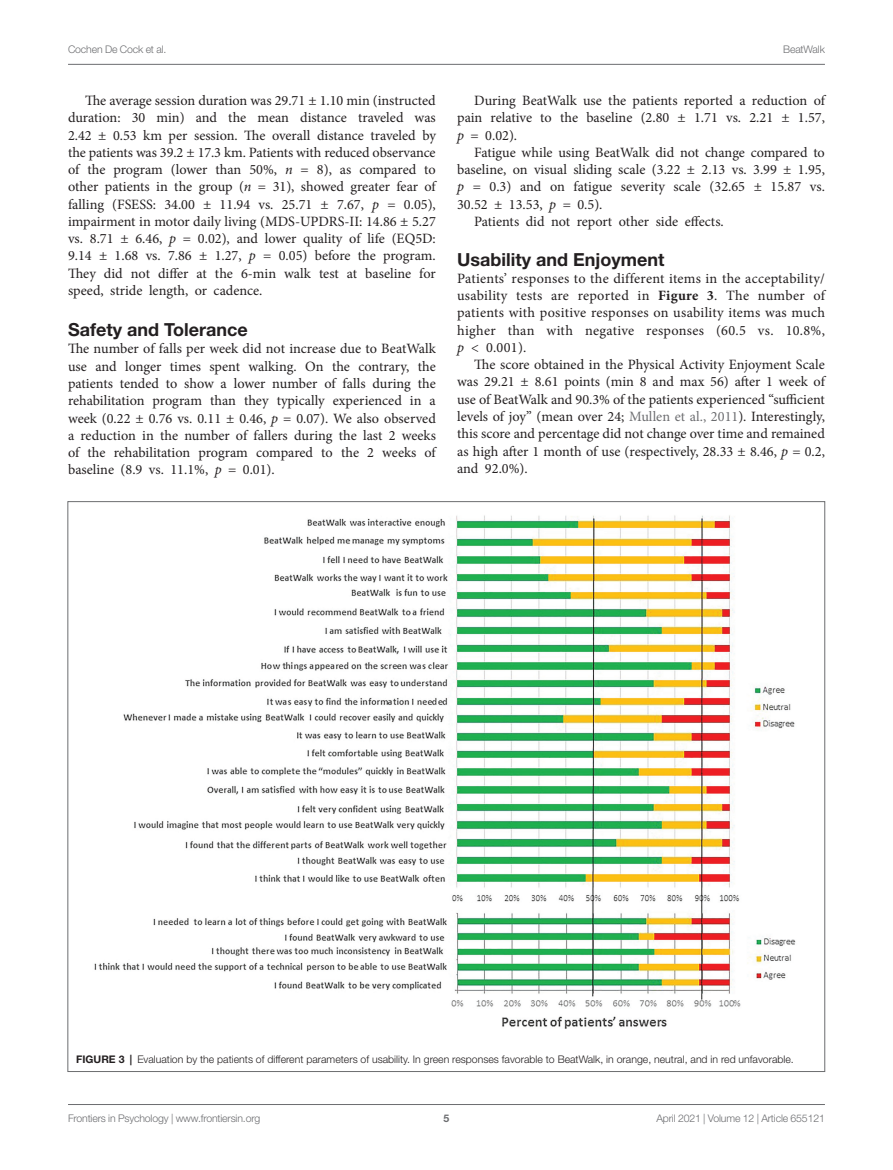
<style>
.page{position:relative;width:893px;height:1170px;background:#fff}
.page>*{position:absolute;margin:0;border:0;box-sizing:border-box;transform-origin:0 0}
.HEAD_2{font:700 18px "Helvetica Neue LT Std";color:#231f20}
.TEXT{font:14.25px/17.2px "Minion Pro";color:#231f20;text-align:justify}
.TEXT_FLUSH{font:14.25px/17.2px "Minion Pro";letter-spacing:.005em;color:#231f20;text-align:justify}
.FIG_LEG{font:300 10.5px "Helvetica Neue LT Std";color:#231f20}
.t1{font:300 10.5px "Helvetica Neue LT Std";letter-spacing:-.015em;color:#6c6d70}
.t2{font:700 10.5px "Helvetica Neue LT Std";color:#6c6d70}
.s1{font-style:italic}
.s2{font-weight:700}
.s3{color:#6c6d70}
</style>
<div class="page">
<hr style="left:68px;top:64px;width:757px;height:1px;background:#6c6d70">
<hr style="left:68px;top:1104px;width:757px;height:1px;background:#6c6d70">
<img style="left:94px;top:515px;width:702px;height:514px">
<p class="t1" style="left:68px;top:42px;width:100px">Cochen De Cock et al.</p>
<p class="t1" style="left:783px;top:42px;width:43px">BeatWalk</p>
<p class="TEXT" style="left:68px;top:92px;width:369px;text-indent:17px">The average session duration was 29.71 ± 1.10 min (instructed duration: 30 min) and the mean distance traveled was 2.42 ± 0.53 km per session. The overall distance traveled by the patients was 39.2 ± 17.3 km. Patients with reduced observance of the program (lower than 50%, <span class="s1">n</span> = 8), as compared to other patients in the group (<span class="s1">n</span> = 31), showed greater fear of falling (FSESS: 34.00 ± 11.94 vs. 25.71 ± 7.67, <span class="s1">p</span> = 0.05), impairment in motor daily living (MDS-UPDRS-II: 14.86 ± 5.27 vs. 8.71 ± 6.46, <span class="s1">p</span> = 0.02), and lower quality of life (EQ5D:<br>9.14 ± 1.68 vs. 7.86 ± 1.27, <span class="s1">p</span> = 0.05) before the program.<br>They did not differ at the 6-min walk test at baseline for speed, stride length, or cadence.</p>
<p class="HEAD_2" style="left:68px;top:318px;width:181px">Safety and Tolerance</p>
<p class="TEXT_FLUSH" style="left:68px;top:340px;width:369px">The number of falls per week did not increase due to BeatWalk use and longer times spent walking. On the contrary, the patients tended to show a lower number of falls during the rehabilitation program than they typically experienced in a week (0.22 ± 0.76 vs. 0.11 ± 0.46, <span class="s1">p</span> = 0.07). We also observed a reduction in the number of fallers during the last 2 weeks of the rehabilitation program compared to the 2 weeks of baseline (8.9 vs. 11.1%, <span class="s1">p</span> = 0.01).</p>
<p class="TEXT" style="left:457px;top:92px;width:369px;text-indent:17px">During BeatWalk use the patients reported a reduction of pain relative to the baseline (2.80 ± 1.71 vs. 2.21 ± 1.57, <span class="s1">p</span> = 0.02).</p>
<p class="TEXT" style="left:457px;top:144px;width:369px;text-indent:17px">Fatigue while using BeatWalk did not change compared to baseline, on visual sliding scale (3.22 ± 2.13 vs. 3.99 ± 1.95, <span class="s1">p</span> = 0.3) and on fatigue severity scale (32.65 ± 15.87 vs.<br>30.52 ± 13.53, <span class="s1">p</span> = 0.5).</p>
<p class="TEXT" style="left:474px;top:213px;width:251px">Patients did not report other side effects.</p>
<p class="HEAD_2" style="left:457px;top:248px;width:209px">Usability and Enjoyment</p>
<p class="TEXT_FLUSH" style="left:457px;top:270px;width:369px">Patients’ responses to the different items in the acceptability/ usability tests are reported in <span class="s2">Figure 3</span>. The number of patients with positive responses on usability items was much higher than with negative responses (60.5 vs. 10.8%, <span class="s1">p</span> &lt; 0.001).</p>
<p class="TEXT" style="left:457px;top:356px;width:369px;text-indent:17px">The score obtained in the Physical Activity Enjoyment Scale was 29.21 ± 8.61 points (min 8 and max 56) after 1 week of use of BeatWalk and 90.3% of the patients experienced “sufficient levels of joy” (mean over 24; <span class="s3">Mullen et al., 2011</span>). Interestingly, this score and percentage did not change over time and remained as high after 1 month of use (respectively, 28.33 ± 8.46, <span class="s1">p</span> = 0.2, and 92.0%).</p>
<p class="FIG_LEG" style="left:76px;top:1052px;width:719px"><span class="s2">FIGURE 3 |</span> Evaluation by the patients of different parameters of usability. In green responses favorable to BeatWalk, in orange, neutral, and in red unfavorable.</p>
<p class="t1" style="left:68px;top:1111px;width:194px">Frontiers in Psychology | www.frontiersin.org</p>
<p class="t2" style="left:444px;top:1111px;width:7px">5</p>
<p class="t1" style="left:656px;top:1111px;width:170px">April 2021 | Volume 12 | Article 655121</p>
</div>
